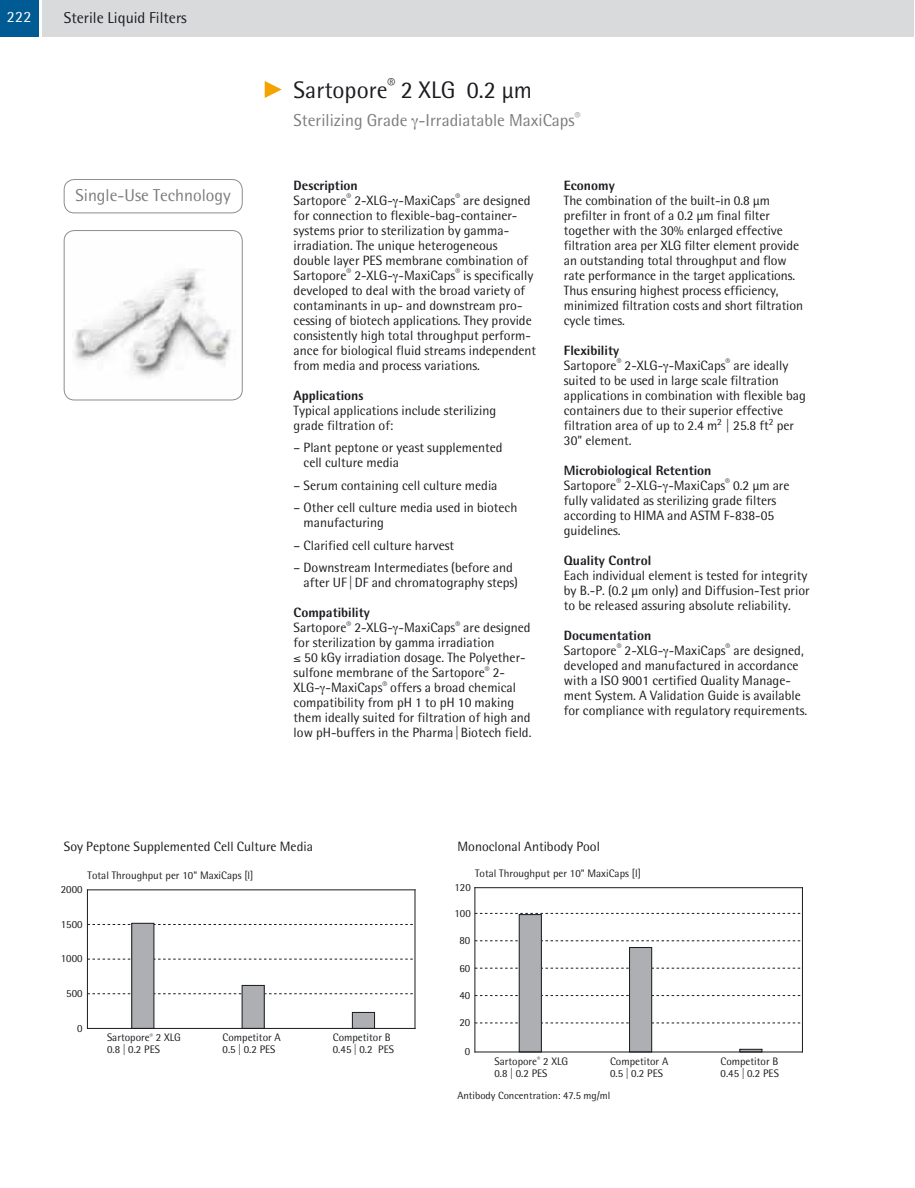
<style>
.page{position:relative;width:915px;height:1188px;background:#fff}
.page>*{position:absolute;margin:0;border:0;box-sizing:border-box;transform-origin:0 0}
.t1{font:24px "Sartorius Rotis Sans";color:#1b1c20}
.t2{font:17.25px "Sartorius Rotis Sans";color:#7c7b7f}
.t3{font:15.75px "Sartorius Rotis Sans";color:#1b1c20}
.t4{font:15.75px "Sartorius Rotis Sans";color:#fff}
.t5{font:13.5px/15px "Sartorius Rotis Sans";color:#1b1c20}
.t6{font:800 13.5px "Sartorius Rotis Sans";color:#1b1c20}
.t7{font:10.95px/12.1px "Sartorius Rotis Sans";color:#1b1c20}
.t8{font:10.5px "Sartorius Rotis Sans";color:#1b1c20}
.s1{font-weight:800}
</style>
<div class="page">
<svg style="left:264px;top:81px;width:17px;height:17px"></svg>
<div style="left:43px;top:0;width:871px;height:37px;background:#d8dadc"></div>
<div style="left:0;top:0;width:38px;height:37px;background:#005a93"></div>
<img style="left:64px;top:230px;width:178px;height:170px;border-radius:11px">
<div style="left:64px;top:230px;width:178px;height:170px;border:1px solid #8d8c90;border-radius:10px"></div>
<svg style="left:88px;top:924px;width:325px;height:1px"></svg>
<svg style="left:88px;top:959px;width:325px;height:1px"></svg>
<svg style="left:88px;top:993px;width:325px;height:1px"></svg>
<div style="left:132px;top:923px;width:22px;height:105px;background:#aeafb2"></div>
<div style="left:131px;top:923px;width:23px;height:106px;border:1px solid #1b1c20"></div>
<div style="left:242px;top:985px;width:22px;height:43px;background:#aeafb2"></div>
<div style="left:242px;top:985px;width:22px;height:44px;border:1px solid #1b1c20"></div>
<div style="left:352px;top:1012px;width:22px;height:16px;background:#aeafb2"></div>
<div style="left:352px;top:1012px;width:22px;height:17px;border:1px solid #1b1c20"></div>
<hr style="left:87px;top:890px;width:1px;height:138px;background:#1b1c20">
<hr style="left:87px;top:890px;width:328px;height:1px;background:#1b1c20">
<hr style="left:414px;top:890px;width:1px;height:138px;background:#1b1c20">
<hr style="left:87px;top:1028px;width:328px;height:1px;background:#1b1c20">
<svg style="left:475px;top:913px;width:326px;height:1px"></svg>
<svg style="left:475px;top:941px;width:326px;height:1px"></svg>
<svg style="left:475px;top:968px;width:326px;height:1px"></svg>
<svg style="left:475px;top:995px;width:326px;height:1px"></svg>
<svg style="left:475px;top:1023px;width:326px;height:1px"></svg>
<div style="left:519px;top:915px;width:22px;height:137px;background:#aeafb2"></div>
<div style="left:518px;top:914px;width:23px;height:138px;border:1px solid #1b1c20"></div>
<div style="left:629px;top:948px;width:22px;height:104px;background:#aeafb2"></div>
<div style="left:629px;top:947px;width:22px;height:105px;border:1px solid #1b1c20"></div>
<div style="left:739px;top:1049px;width:23px;height:3px;border:1px solid #1b1c20"></div>
<hr style="left:474px;top:888px;width:1px;height:164px;background:#1b1c20">
<hr style="left:474px;top:887px;width:328px;height:1px;background:#1b1c20">
<hr style="left:801px;top:888px;width:1px;height:164px;background:#1b1c20">
<hr style="left:474px;top:1052px;width:328px;height:1px;background:#1b1c20">
<div style="left:64px;top:179px;width:178px;height:34px;border:1px solid #8d8c90;border-radius:10px"></div>
<p class="t4" style="left:7px;top:8px;width:26px">222</p>
<p class="t3" style="left:64px;top:8px;width:124px">Sterile Liquid Filters</p>
<p class="t2" style="left:75px;top:185px;width:157px">Single-Use Technology</p>
<h1 class="t1" style="left:293px;top:75px;width:240px">Sartopore<sup>®</sup> 2 XLG 0.2 μm</h1>
<p class="t2" style="left:293px;top:110px;width:288px">Sterilizing Grade -Irradiatable MaxiCaps<sup>®</sup></p>
<p class="t5" style="left:293px;top:178px;width:244px"><span class="s1">Description<br></span>Sartopore<sup>®</sup> 2-XLG- -MaxiCaps<sup>®</sup> are designed for connection to flexible-bag-container&shy;systems prior to sterilization by gamma&shy;irradiation. The unique heterogeneous double layer PES membrane combination of Sartopore<sup>®</sup> 2-XLG- -MaxiCaps<sup>®</sup> is specifically developed to deal with the broad variety of contaminants in up- and downstream pro&shy;cessing of biotech applications. They provide consistently high total throughput perform&shy;ance for biological fluid streams independent from media and process variations.</p>
<p class="t6" style="left:293px;top:390px;width:71px">Applications</p>
<p class="t5" style="left:293px;top:403px;width:204px">Typical applications include sterilizing grade filtration of:</p>
<p class="t5" style="left:303px;top:440px;width:200px;text-indent:-10px">– Plant peptone or yeast supplemented cell culture media</p>
<p class="t5" style="left:293px;top:478px;width:205px">– Serum containing cell culture media</p>
<p class="t5" style="left:303px;top:500px;width:215px;text-indent:-10px">– Other cell culture media used in biotech manufacturing</p>
<p class="t5" style="left:293px;top:538px;width:162px">– Clarified cell culture harvest</p>
<p class="t5" style="left:303px;top:560px;width:216px;text-indent:-10px">– Downstream Intermediates (before and after UF | DF and chromatography steps)</p>
<p class="t5" style="left:293px;top:605px;width:238px"><span class="s1">Compatibility<br></span>Sartopore<sup>®</sup> 2-XLG- -MaxiCaps<sup>®</sup> are designed for sterilization by gamma irradiation</p>
<p class="t5" style="left:293px;top:650px;width:239px;text-indent:11px">50 kGy irradiation dosage. The Polyether&shy;sulfone membrane of the Sartopore<sup>®</sup> 2- XLG- -MaxiCaps<sup>®</sup> offers a broad chemical compatibility from pH 1 to pH 10 making them ideally suited for filtration of high and low pH-buffers in the Pharma|Biotech field.</p>
<p class="t6" style="left:563px;top:180px;width:52px">Economy</p>
<p class="t5" style="left:563px;top:193px;width:241px">The combination of the built-in 0.8 μm<br>pre filter in front of a 0.2 μm final filter together with the 30% enlarged effective filtration area per XLG filter element provide an outstanding total throughput and flow rate performance in the target applications.<br>Thus ensuring highest process efficiency, minimized filtration costs and short filtration cycle times.</p>
<p class="t5" style="left:563px;top:343px;width:243px"><span class="s1">Flexibility<br></span>Sartopore<sup>®</sup> 2-XLG- -MaxiCaps<sup>®</sup> are ideally suited to be used in large scale filtration applications in combination with flexible bag containers due to their superior effective filtration area of up to 2.4 m<sup>2</sup> | 25.8 ft<sup>2</sup> per 30” element.</p>
<p class="t5" style="left:563px;top:463px;width:227px"><span class="s1">Microbiological Retention<br></span>Sartopore<sup>®</sup> 2-XLG- -MaxiCaps<sup>®</sup> 0.2 μm are fully validated as sterilizing grade filters according to HIMA and ASTM F-838-05 guidelines.</p>
<p class="t6" style="left:563px;top:555px;width:89px">Quality Control</p>
<p class="t5" style="left:563px;top:568px;width:247px">Each individual element is tested for integrity by B.-P. (0.2 μm only) and Diffusion-Test prior to be released assuring absolute reliability.</p>
<p class="t5" style="left:563px;top:628px;width:245px"><span class="s1">Documentation<br></span>Sartopore<sup>®</sup> 2-XLG- -MaxiCaps<sup>®</sup> are designed, developed and manufactured in accordance with a ISO 9001 certified Quality Manage&shy;ment System. A Validation Guide is available for compliance with regulatory requirements.</p>
<p class="t5" style="left:64px;top:839px;width:250px">Soy Peptone Supplemented Cell Culture Media</p>
<p class="t5" style="left:457px;top:839px;width:144px">Monoclonal Antibody Pool</p>
<p class="t7" style="left:88px;top:870px;width:167px">Total Throughput per 10" MaxiCaps [l]</p>
<p class="t7" style="left:61px;top:883px;width:23px">2000</p>
<p class="t7" style="left:61px;top:918px;width:23px">1500</p>
<p class="t7" style="left:61px;top:953px;width:23px">1000</p>
<p class="t7" style="left:66px;top:987px;width:18px">500</p>
<p class="t7" style="left:77px;top:1022px;width:7px">0</p>
<p class="t7" style="left:107px;top:1031px;width:75px">Sartopore<sup>®</sup> 2 XLG<br>0.8 | 0.2 PES</p>
<p class="t7" style="left:222px;top:1031px;width:60px">Competitor A<br>0.5 | 0.2 PES</p>
<p class="t7" style="left:333px;top:1031px;width:63px">Competitor B<br>0.45 | 0.2 PES</p>
<p class="t7" style="left:475px;top:867px;width:167px">Total Throughput per 10" MaxiCaps [l]</p>
<p class="t7" style="left:454px;top:881px;width:18px">120</p>
<p class="t7" style="left:454px;top:907px;width:18px">100</p>
<p class="t7" style="left:459px;top:934px;width:12px">80</p>
<p class="t7" style="left:459px;top:962px;width:12px">60</p>
<p class="t7" style="left:459px;top:989px;width:12px">40</p>
<p class="t7" style="left:459px;top:1016px;width:12px">20</p>
<p class="t7" style="left:465px;top:1045px;width:7px">0</p>
<p class="t7" style="left:494px;top:1055px;width:75px">Sartopore<sup>®</sup> 2 XLG<br>0.8 | 0.2 PES</p>
<p class="t7" style="left:610px;top:1055px;width:60px">Competitor A<br>0.5 | 0.2 PES</p>
<p class="t7" style="left:720px;top:1055px;width:60px">Competitor B<br>0.45 | 0.2 PES</p>
<p class="t8" style="left:457px;top:1090px;width:154px">Antibody Concentration: 47.5 mg/ml</p>
</div>
